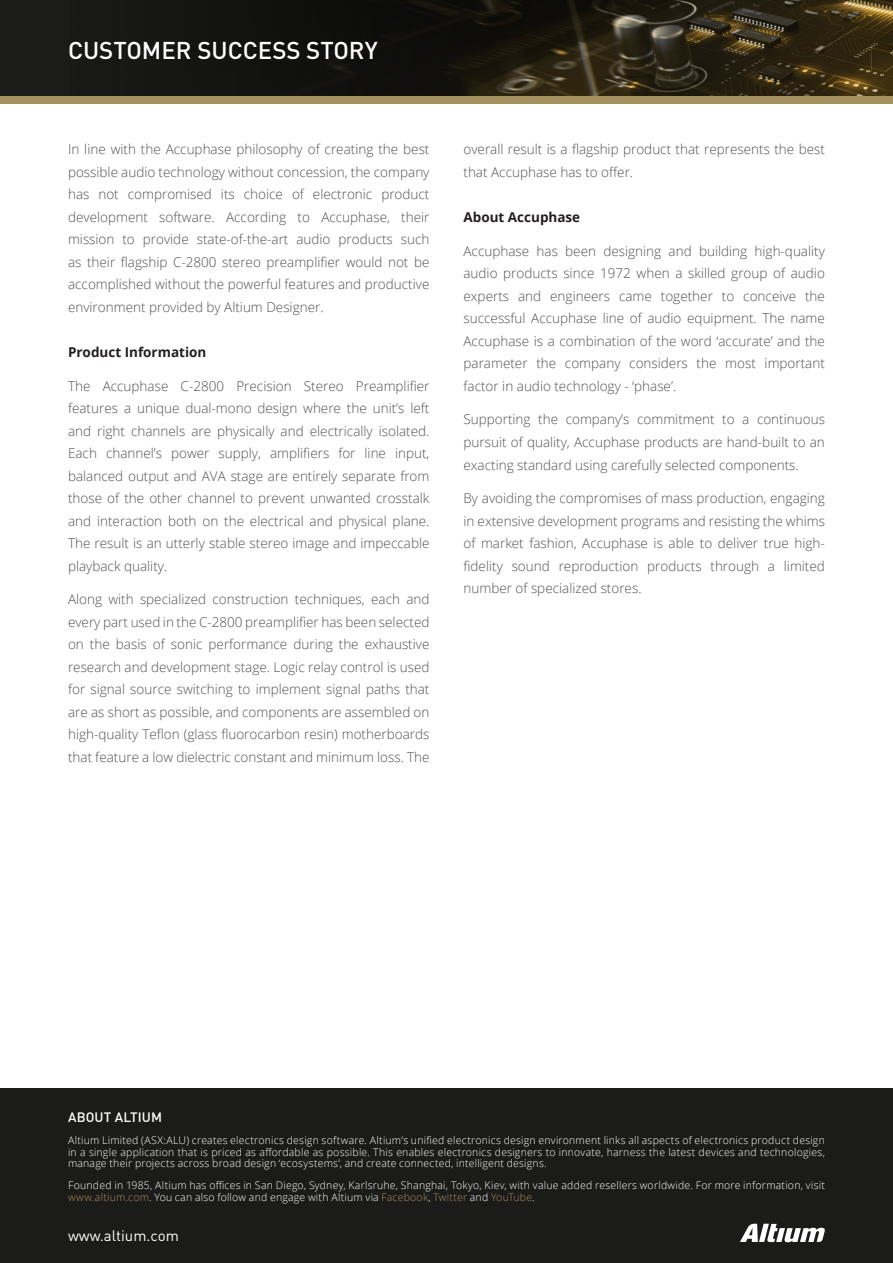
<style>
.page{position:relative;width:893px;height:1263px;background:#fff}
.page>*{position:absolute;margin:0;border:0;box-sizing:border-box;transform-origin:0 0}
.t1{font:500 24px "DIN Pro";color:#fff}
.t2{font:15px "DIN Pro";color:#fff}
.t3{font:300 13.5px/22.5px "Open Sans";color:#4f5151;text-align:justify}
.t4{font:700 13.5px "Open Sans";color:#231f20}
.t5{font:500 13.5px "DIN Pro";letter-spacing:.01em;color:#fff}
.t6{font:300 10.5px/11.2px "Open Sans";letter-spacing:.02em;color:#fff;text-align:justify}
.s1{color:#a6925f}
</style>
<div class="page">
<div style="left:0;top:87px;width:893px;height:16px;background:#a5915f"></div>
<div style="left:0;top:0;width:893px;height:96px;background:#1b1b1a"></div>
<img style="left:263px;top:0;width:630px;height:96px">
<div style="left:0;top:1088px;width:893px;height:175px;background:#1b1b1a"></div>
<svg style="left:740px;top:1224px;width:85px;height:18px"></svg>
<h1 class="t1" style="left:68px;top:34px;width:311px">CUSTOMER SUCCESS STORY</h1>
<p class="t3" style="left:68px;top:138px;width:363px">In line with the Accuphase philosophy of creating the best possible audio technology without concession, the company has not compromised its choice of electronic product development software. According to Accuphase, their mission to provide state-of-the-art audio products such as their flagship C-2800 stereo preamplifier would not be accomplished without the powerful features and productive environment provided by Altium Designer.</p>
<p class="t4" style="left:68px;top:342px;width:140px">Product Information</p>
<p class="t3" style="left:68px;top:374px;width:363px">The Accuphase C-2800 Precision Stereo Preamplifier features a unique dual-mono design where the unit’s left and right channels are physically and electrically isolated.<br>Each channel’s power supply, amplifiers for line input, balanced output and AVA stage are entirely separate from those of the other channel to prevent unwanted crosstalk and interaction both on the electrical and physical plane.<br>The result is an utterly stable stereo image and impeccable playback quality.</p>
<p class="t3" style="left:68px;top:588px;width:363px">Along with specialized construction techniques, each and every part used in the C-2800 preamplifier has been selected on the basis of sonic performance during the exhaustive research and development stage. Logic relay control is used for signal source switching to implement signal paths that are as short as possible, and components are assembled on high-quality Teflon (glass fluorocarbon resin) motherboards that feature a low dielectric constant and minimum loss. The</p>
<p class="t3" style="left:463px;top:138px;width:363px">overall result is a flagship product that represents the best that Accuphase has to offer.</p>
<p class="t4" style="left:463px;top:207px;width:118px">About Accuphase</p>
<p class="t3" style="left:463px;top:239px;width:363px">Accuphase has been designing and building high-quality audio products since 1972 when a skilled group of audio experts and engineers came together to conceive the successful Accuphase line of audio equipment. The name Accuphase is a combination of the word ‘accurate’ and the parameter the company considers the most important factor in audio technology - ‘phase’.</p>
<p class="t3" style="left:463px;top:408px;width:363px">Supporting the company’s commitment to a continuous pursuit of quality, Accuphase products are hand-built to an exacting standard using carefully selected components.</p>
<p class="t3" style="left:463px;top:487px;width:363px">By avoiding the compromises of mass production, engaging in extensive development programs and resisting the whims of market fashion, Accuphase is able to deliver true high&shy;fidelity sound reproduction products through a limited number of specialized stores.</p>
<p class="t5" style="left:68px;top:1108px;width:96px">ABOUT ALTIUM</p>
<p class="t6" style="left:68px;top:1135px;width:758px">Altium Limited (ASX:ALU) creates electronics design software. Altium’s unified electronics design environment links all aspects of electronics product design in a single application that is priced as affordable as possible. This enables electronics designers to innovate, harness the latest devices and technologies, manage their projects across broad design ‘ecosystems’, and create connected, intelligent designs.</p>
<p class="t6" style="left:68px;top:1180px;width:758px">Founded in 1985, Altium has offices in San Diego, Sydney, Karlsruhe, Shanghai, Tokyo, Kiev, with value added resellers worldwide. For more information, visit <span class="s1">www.altium.com</span>. You can also follow and engage with Altium via <span class="s1">Facebook</span>, <span class="s1">Twitter</span> and <span class="s1">YouTube</span>.</p>
<p class="t2" style="left:68px;top:1226px;width:112px">www.altium.com</p>
</div>
